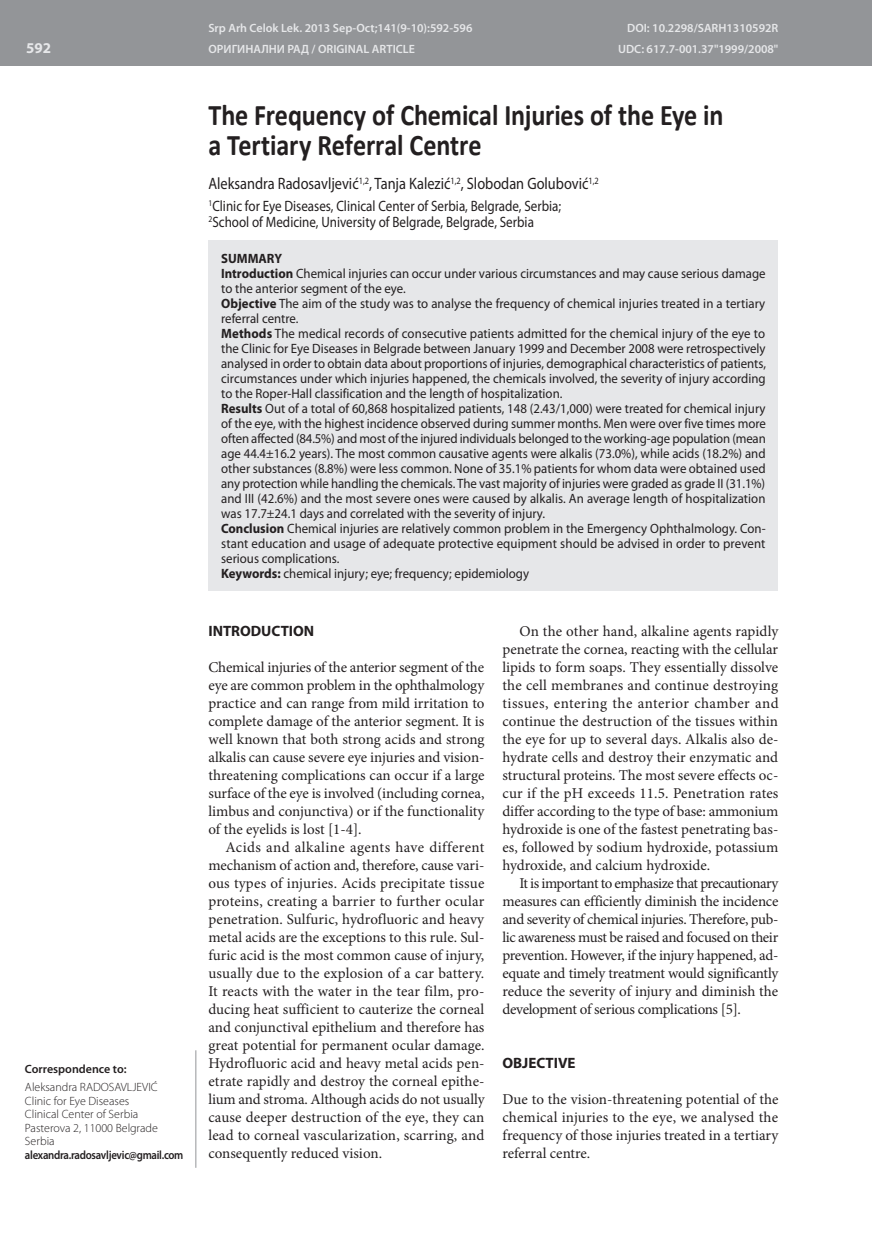
<style>
.page{position:relative;width:872px;height:1234px;background:#fff}
.page>*{position:absolute;margin:0;border:0;box-sizing:border-box;transform-origin:0 0}
.t1{font:700 30px/30px "Calibri";letter-spacing:-.005em;color:#231f20;scale:.87 1}
.t2{font:16.5px "Myriad Pro";color:#231f20;scale:.87 1}
.t3{font:15px/18px "Minion Pro";color:#231f20;text-align:justify}
.t4{font:15px/15.8px "Myriad Pro";color:#231f20;scale:.87 1}
.t5{font:700 15px "Myriad Pro";color:#231f20}
.t6{font:700 15px "Myriad Pro";color:#e6e7e9}
.t7{font:13.5px/15px "Myriad Pro";color:#231f20;scale:.95 1}
.t8{font:600 12px "Myriad Pro";color:#e6e7e9}
.t9{font:300 12px/13.5px "Myriad Pro";color:#231f20}
.t10{font:600 12px "Myriad Pro";letter-spacing:-.025em;color:#231f20;scale:.9 1}
.t11{font:600 12px "Myriad Pro";color:#231f20}
.s1{font-weight:700}
</style>
<div class="page">
<div style="left:0;top:0;width:872px;height:66px;background:#939598"></div>
<hr style="left:871px;top:0;width:1px;height:66px;background:#e6e7e9">
<hr style="left:196px;top:1050px;width:1px;height:117px;background:#939598">
<div style="left:208px;top:240px;width:570px;height:350px;background:#e6e7e9"></div>
<p class="t6" style="left:26px;top:40px;width:26px">592</p>
<p class="t11" style="left:25px;top:1062px;width:103px">Correspondence to:</p>
<p class="t9" style="left:25px;top:1080px;width:134px">Aleksandra RADOSAVLJEVIĆ<br>Clinic for Eye Diseases<br>Clinical Center of Serbia<br>Pasterova 2, 11000 Belgrade<br>Serbia</p>
<p class="t10" style="left:25px;top:1147px;width:178px">alexandra.radosavljevic@gmail.com</p>
<p class="t8" style="left:208px;top:21px;width:265px">Srp Arh Celok Lek. 2013 Sep-Oct;141(9-10):592-596</p>
<p class="t8" style="left:627px;top:21px;width:153px">DOI: 10.2298/SARH1310592R</p>
<p class="t8" style="left:208px;top:43px;width:208px">ОРИГИНАЛНИ РАД / ORIGINAL ARTICLE</p>
<p class="t8" style="left:618px;top:43px;width:162px">UDC: 617.7-001.37"1999/2008"</p>
<h1 class="t1" style="left:208px;top:98px;width:593px">The Frequency of Chemical Injuries of the Eye in a Tertiary Referral Centre</h1>
<p class="t2" style="left:208px;top:174px;width:450px">Aleksandra Radosavljević<sup>1,2</sup>, Tanja Kalezić<sup>1,2</sup>, Slobodan Golubović<sup>1,2</sup></p>
<p class="t4" style="left:208px;top:198px;width:407px"><sup>1</sup>Clinic for Eye Diseases, Clinical Center of Serbia, Belgrade, Serbia;<br><sup>2</sup>School of Medicine, University of Belgrade, Belgrade, Serbia</p>
<p class="t7" style="left:221px;top:251px;width:575px"><span class="s1">SUMMARY<br>Introduction</span> Chemical injuries can occur under various circumstances and may cause serious damage to the anterior segment of the eye.<br><span class="s1">Objective</span> The aim of the study was to analyse the frequency of chemical injuries treated in a tertiary referral centre.<br><span class="s1">Methods</span> The medical records of consecutive patients admitted for the chemical injury of the eye to the Clinic for Eye Diseases in Belgrade between January 1999 and December 2008 were retrospectively analysed in order to obtain data about proportions of injuries, demographical characteristics of patients, circumstances under which injuries happened, the chemicals involved, the severity of injury according to the Roper-Hall classification and the length of hospitalization.<br><span class="s1">Results</span> Out of a total of 60,868 hospitalized patients, 148 (2.43/1,000) were treated for chemical injury of the eye, with the highest incidence observed during summer months. Men were over five times more often affected (84.5%) and most of the injured individuals belonged to the working-age population (mean age 44.4±16.2 years). The most common causative agents were alkalis (73.0%), while acids (18.2%) and other substances (8.8%) were less common. None of 35.1% patients for whom data were obtained used any protection while handling the chemicals. The vast majority of injuries were graded as grade II (31.1%) and III (42.6%) and the most severe ones were caused by alkalis. An average length of hospitalization was 17.7±24.1 days and correlated with the severity of injury.<br><span class="s1">Conclusion</span> Chemical injuries are relatively common problem in the Emergency Ophthalmology. Con&shy;stant education and usage of adequate protective equipment should be advised in order to prevent serious complications.<br><span class="s1">Keywords:</span> chemical injury; eye; frequency; epidemiology</p>
<p class="t5" style="left:208px;top:622px;width:107px">INTRODUCTION</p>
<p class="t3" style="left:208px;top:658px;width:278px">Chemical injuries of the anterior segment of the eye are common problem in the ophthalmology practice and can range from mild irritation to complete damage of the anterior segment. It is well known that both strong acids and strong alkalis can cause severe eye injuries and vision&shy;threatening complications can occur if a large surface of the eye is involved (including cornea, limbus and conjunctiva) or if the functionality of the eyelids is lost [1-4].</p>
<p class="t3" style="left:208px;top:838px;width:278px;text-indent:17px">Acids and alkaline agents have different mechanism of action and, therefore, cause vari&shy;ous types of injuries. Acids precipitate tissue proteins, creating a barrier to further ocular penetration. Sulfuric, hydrofluoric and heavy metal acids are the exceptions to this rule. Sul&shy;furic acid is the most common cause of injury, usually due to the explosion of a car battery.<br>It reacts with the water in the tear film, pro&shy;ducing heat sufficient to cauterize the corneal and conjunctival epithelium and therefore has great potential for permanent ocular damage.<br>Hydrofluoric acid and heavy metal acids pen&shy;etrate rapidly and destroy the corneal epithe&shy;lium and stroma. Although acids do not usually cause deeper destruction of the eye, they can lead to corneal vascularization, scarring, and consequently reduced vision.</p>
<p class="t3" style="left:502px;top:622px;width:278px;text-indent:17px">On the other hand, alkaline agents rapidly penetrate the cornea, reacting with the cellular lipids to form soaps. They essentially dissolve the cell membranes and continue destroying tissues, entering the anterior chamber and continue the destruction of the tissues within the eye for up to several days. Alkalis also de&shy;hydrate cells and destroy their enzymatic and structural proteins. The most severe effects oc&shy;cur if the pH exceeds 11.5. Penetration rates differ according to the type of base: ammonium hydroxide is one of the fastest penetrating bas&shy;es, followed by sodium hydroxide, potassium hydroxide, and calcium hydroxide.</p>
<p class="t3" style="left:502px;top:874px;width:278px;text-indent:17px">It is important to emphasize that precautionary measures can efficiently diminish the incidence and severity of chemical injuries. Therefore, pub&shy;lic awareness must be raised and focused on their prevention. However, if the injury happened, ad&shy;equate and timely treatment would significantly reduce the severity of injury and diminish the development of serious complications [5].</p>
<p class="t5" style="left:502px;top:1054px;width:75px">OBJECTIVE</p>
<p class="t3" style="left:502px;top:1090px;width:277px">Due to the vision-threatening potential of the chemical injuries to the eye, we analysed the frequency of those injuries treated in a tertiary referral centre.</p>
</div>
